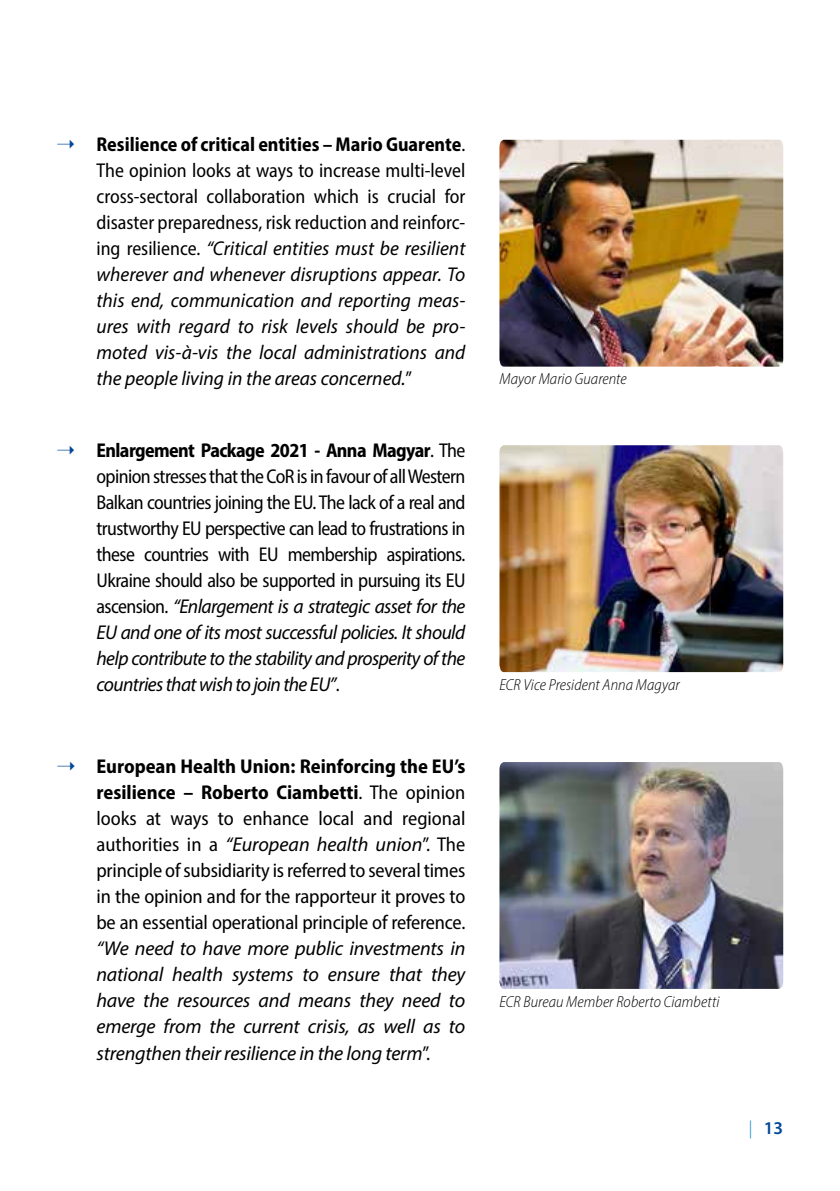
<style>
.page{position:relative;width:840px;height:1191px;background:#fff}
.page>*{position:absolute;margin:0;border:0;box-sizing:border-box;transform-origin:0 0}
.t1{font:semi-condensed 20px/26px "Myriad Pro";letter-spacing:-.02em;color:#000;text-align:justify}
.t2{font:italic 20px/26px "Myriad Pro";letter-spacing:-.01em;color:#000;text-align:justify}
.t3{font:600 18px "Myriad Pro";color:#00489a}
.t4{font:italic 300 semi-condensed 16px "Myriad Pro";letter-spacing:.005em;color:#000}
.s1{color:#00489a}
.s2{font-weight:700;font-style:normal;font-stretch:semi-condensed}
.s3{font-style:normal;font-stretch:semi-condensed}
.s4{font-weight:700}
.s5{font-style:italic;font-stretch:normal}
.s6{font-weight:300;font-style:italic;color:#0081c9}
</style>
<div class="page">
<img style="left:499px;top:140px;width:283px;height:226px">
<img style="left:499px;top:445px;width:283px;height:227px">
<img style="left:499px;top:762px;width:283px;height:227px">
<p class="t2" style="left:96px;top:131px;width:370px;text-indent:-40px"><span class="s1">➝</span> <span class="s2">Resilience of critical entities – Mario Guarente</span><span class="s3">.<br>The opinion looks at ways to increase multi-level cross-sectoral collaboration which is crucial for disaster preparedness, risk reduction and reinforc&shy;ing resilience.</span> “Critical entities must be resilient wherever and whenever disruptions appear. To this end, communication and reporting meas&shy;ures with regard to risk levels should be pro&shy;moted vis-à-vis the local administrations and the people living in the areas concerned.<span class="s3">”</span></p>
<p class="t1" style="left:96px;top:436px;width:370px;text-indent:-40px"><span class="s1">➝</span> <span class="s4">Enlargement Package 2021 - Anna Magyar</span>. The opinion stresses that the CoR is in favour of all Western Balkan countries joining the EU. The lack of a real and trustworthy EU perspective can lead to frustrations in these countries with EU membership aspirations.<br>Ukraine should also be supported in pursuing its EU ascension. <span class="s5">“Enlargement is a strategic asset for the EU and one of its most successful policies. It should help contribute to the stability and prosperity of the countries that wish to join the EU”</span>.</p>
<p class="t1" style="left:96px;top:753px;width:370px;text-indent:-40px"><span class="s1">➝</span> <span class="s4">European Health Union: Reinforcing the EU’s resilience – Roberto Ciambetti</span>. The opinion looks at ways to enhance local and regional authorities in a <span class="s5">“European health union</span>”. The principle of subsidiarity is referred to several times in the opinion and for the rapporteur it proves to be an essential operational principle of reference.</p>
<p class="t2" style="left:96px;top:935px;width:370px">“We need to have more public investments in national health systems to ensure that they have the resources and means they need to emerge from the current crisis, as well as to strengthen their resilience in the long term<span class="s3">”.</span></p>
<p class="t4" style="left:499px;top:370px;width:129px">Mayor Mario Guarente</p>
<p class="t4" style="left:499px;top:675px;width:182px">ECR Vice President Anna Magyar</p>
<p class="t4" style="left:499px;top:992px;width:221px">ECR Bureau Member Roberto Ciambetti</p>
<p class="t3" style="left:748px;top:1116px;width:36px"><span class="s6">|</span> 13</p>
</div>
